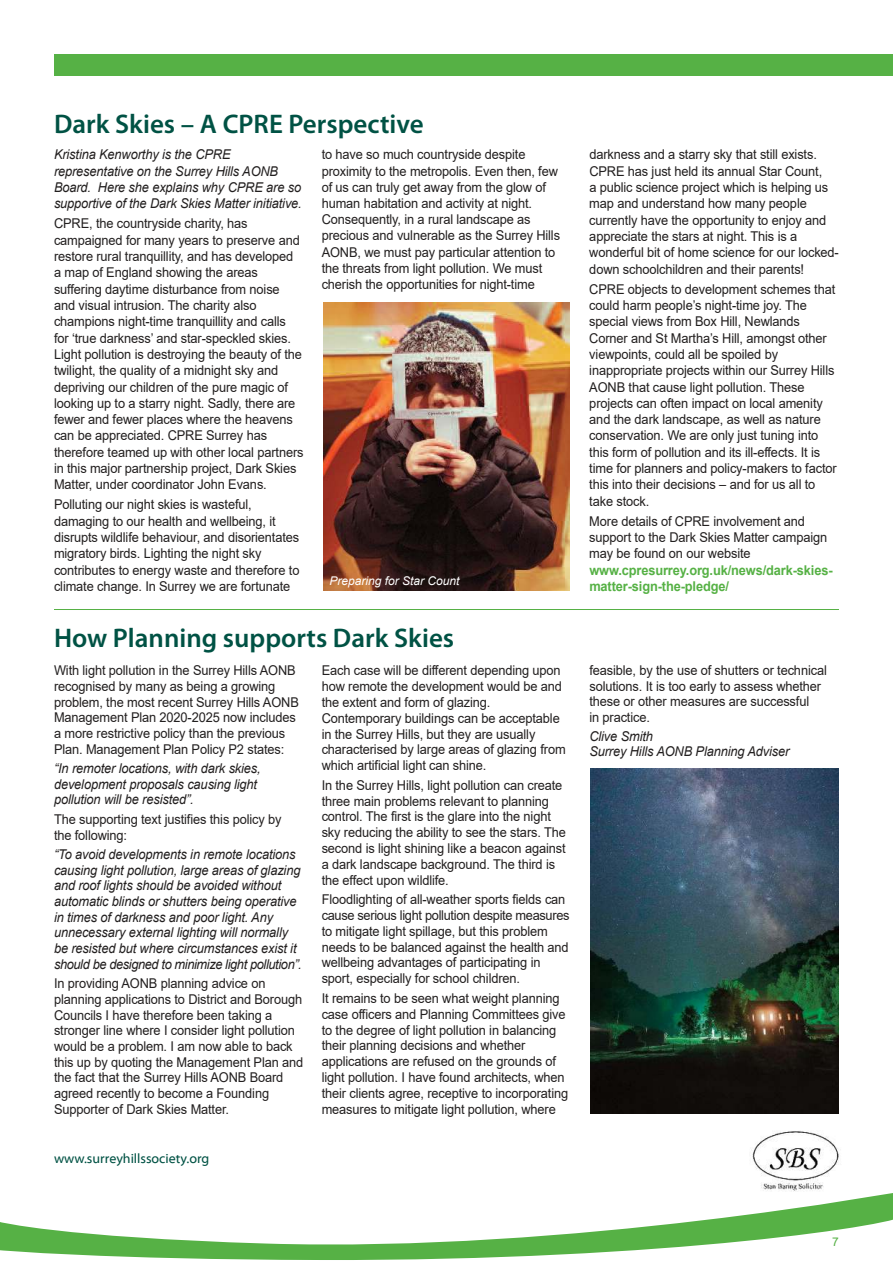
<style>
.page{position:relative;width:893px;height:1263px;background:#fff}
.page>*{position:absolute;margin:0;border:0;box-sizing:border-box;transform-origin:0 0}
.t1{font:600 27px "Myriad Pro";color:#005244}
.t2{font:13.5px/16.4px "Arial";letter-spacing:-.01em;color:#221f1f;scale:.95 1}
.t3{font:italic 13.5px/15.6px "Arial";letter-spacing:-.01em;color:#221f1f;scale:.95 1}
.t4{font:700 13.5px/16.4px "Arial";letter-spacing:-.01em;color:#56b145;scale:.95 1}
.t5{font:13.5px "Myriad Web Pro";color:#005244}
.t6{font:italic 12px "Arial";color:#fff}
.t7{font:12px "Arial";color:#56b145}
</style>
<div class="page">
<svg style="left:41px;top:1253px;width:548px;height:7px;fill:#56b145"></svg>
<svg style="left:0;top:1113px;width:893px;height:140px"></svg>
<div style="left:54px;top:54px;width:839px;height:21px;background:#56b145"></div>
<hr style="left:54px;top:609px;width:785px;height:1px;background:#56b145">
<img style="left:323px;top:302px;width:247px;height:288px">
<img style="left:590px;top:769px;width:249px;height:344px">
<img style="left:749px;top:1130px;width:93px;height:62px">
<h1 class="t1" style="left:54px;top:113px;width:371px">Dark Skies – A CPRE Perspective</h1>
<p class="t3" style="left:54px;top:147px;width:262px;line-height:16.4px">Kristina Kenworthy is the CPRE representative on the Surrey Hills AONB Board. Here she explains why CPRE are so supportive of the Dark Skies Matter initiative.</p>
<p class="t2" style="left:54px;top:215px;width:264px">CPRE, the countryside charity, has campaigned for many years to preserve and restore rural tranquillity, and has developed a map of England showing the areas suffering daytime disturbance from noise and visual intrusion. The charity also champions night-time tranquillity and calls for ‘true darkness’ and star-speckled skies.<br>Light pollution is destroying the beauty of the twilight, the quality of a midnight sky and depriving our children of the pure magic of looking up to a starry night. Sadly, there are fewer and fewer places where the heavens can be appreciated. CPRE Surrey has therefore teamed up with other local partners in this major partnership project, Dark Skies Matter, under coordinator John Evans.</p>
<p class="t2" style="left:54px;top:496px;width:260px">Polluting our night skies is wasteful, damaging to our health and wellbeing, it disrupts wildlife behaviour, and disorientates migratory birds. Lighting the night sky contributes to energy waste and therefore to climate change. In Surrey we are fortunate</p>
<p class="t2" style="left:322px;top:146px;width:252px">to have so much countryside despite proximity to the metropolis. Even then, few of us can truly get away from the glow of human habitation and activity at night.<br>Consequently, in a rural landscape as precious and vulnerable as the Surrey Hills AONB, we must pay particular attention to the threats from light pollution. We must cherish the opportunities for night-time</p>
<p class="t2" style="left:589px;top:146px;width:264px">darkness and a starry sky that still exists.<br>CPRE has just held its annual Star Count,<br>a public science project which is helping us map and understand how many people currently have the opportunity to enjoy and appreciate the stars at night. This is a wonderful bit of home science for our locked&shy;down schoolchildren and their parents!</p>
<p class="t2" style="left:589px;top:281px;width:262px">CPRE objects to development schemes that could harm people’s night-time joy. The special views from Box Hill, Newlands Corner and St Martha’s Hill, amongst other viewpoints, could all be spoiled by inappropriate projects within our Surrey Hills AONB that cause light pollution. These projects can often impact on local amenity and the dark landscape, as well as nature conservation. We are only just tuning into this form of pollution and its ill-effects. It is time for planners and policy-makers to factor this into their decisions – and for us all to take stock.</p>
<p class="t2" style="left:589px;top:513px;width:252px">More details of CPRE involvement and support to the Dark Skies Matter campaign may be found on our website</p>
<p class="t4" style="left:589px;top:562px;width:258px">www.cpresurrey.org.uk/news/dark-skies&shy;matter-sign-the-pledge/</p>
<p class="t6" style="left:329px;top:573px;width:132px">Preparing for Star Count</p>
<h1 class="t1" style="left:54px;top:627px;width:402px">How Planning supports Dark Skies</h1>
<p class="t2" style="left:54px;top:663px;width:259px;line-height:15.6px">With light pollution in the Surrey Hills AONB recognised by many as being a growing problem, the most recent Surrey Hills AONB Management Plan 2020-2025 now includes a more restrictive policy than the previous Plan. Management Plan Policy P2 states:</p>
<p class="t3" style="left:54px;top:761px;width:219px">“In remoter locations, with dark skies, development proposals causing light pollution will be resisted”.</p>
<p class="t2" style="left:54px;top:811px;width:241px;line-height:15.6px">The supporting text justifies this policy by the following:</p>
<p class="t3" style="left:54px;top:847px;width:262px">“To avoid developments in remote locations causing light pollution, large areas of glazing and roof lights should be avoided without automatic blinds or shutters being operative in times of darkness and poor light. Any unnecessary external lighting will normally be resisted but where circumstances exist it should be designed to minimize light pollution”.</p>
<p class="t2" style="left:54px;top:976px;width:264px;line-height:15.6px">In providing AONB planning advice on planning applications to District and Borough Councils I have therefore been taking a stronger line where I consider light pollution would be a problem. I am now able to back this up by quoting the Management Plan and the fact that the Surrey Hills AONB Board agreed recently to become a Founding Supporter of Dark Skies Matter.</p>
<p class="t5" style="left:54px;top:1151px;width:157px">www.surreyhillssociety.org</p>
<p class="t2" style="left:322px;top:662px;width:258px;line-height:15.8px">Each case will be different depending upon how remote the development would be and the extent and form of glazing.<br>Contemporary buildings can be acceptable in the Surrey Hills, but they are usually characterised by large areas of glazing from which artificial light can shine.</p>
<p class="t2" style="left:322px;top:777px;width:259px;line-height:15.8px">In the Surrey Hills, light pollution can create three main problems relevant to planning control. The first is the glare into the night sky reducing the ability to see the stars. The second is light shining like a beacon against a dark landscape background. The third is the effect upon wildlife.</p>
<p class="t2" style="left:322px;top:891px;width:262px;line-height:15.8px">Floodlighting of all-weather sports fields can cause serious light pollution despite measures to mitigate light spillage, but this problem needs to be balanced against the health and wellbeing advantages of participating in sport, especially for school children.</p>
<p class="t2" style="left:322px;top:990px;width:261px;line-height:15.8px">It remains to be seen what weight planning case officers and Planning Committees give to the degree of light pollution in balancing their planning decisions and whether applications are refused on the grounds of light pollution. I have found architects, when their clients agree, receptive to incorporating measures to mitigate light pollution, where</p>
<p class="t2" style="left:589px;top:663px;width:251px;line-height:15.5px">feasible, by the use of shutters or technical solutions. It is too early to assess whether these or other measures are successful<br>in practice.</p>
<p class="t3" style="left:589px;top:729px;width:212px">Clive Smith<br>Surrey Hills AONB Planning Adviser</p>
<p class="t7" style="left:832px;top:1234px;width:8px">7</p>
</div>
